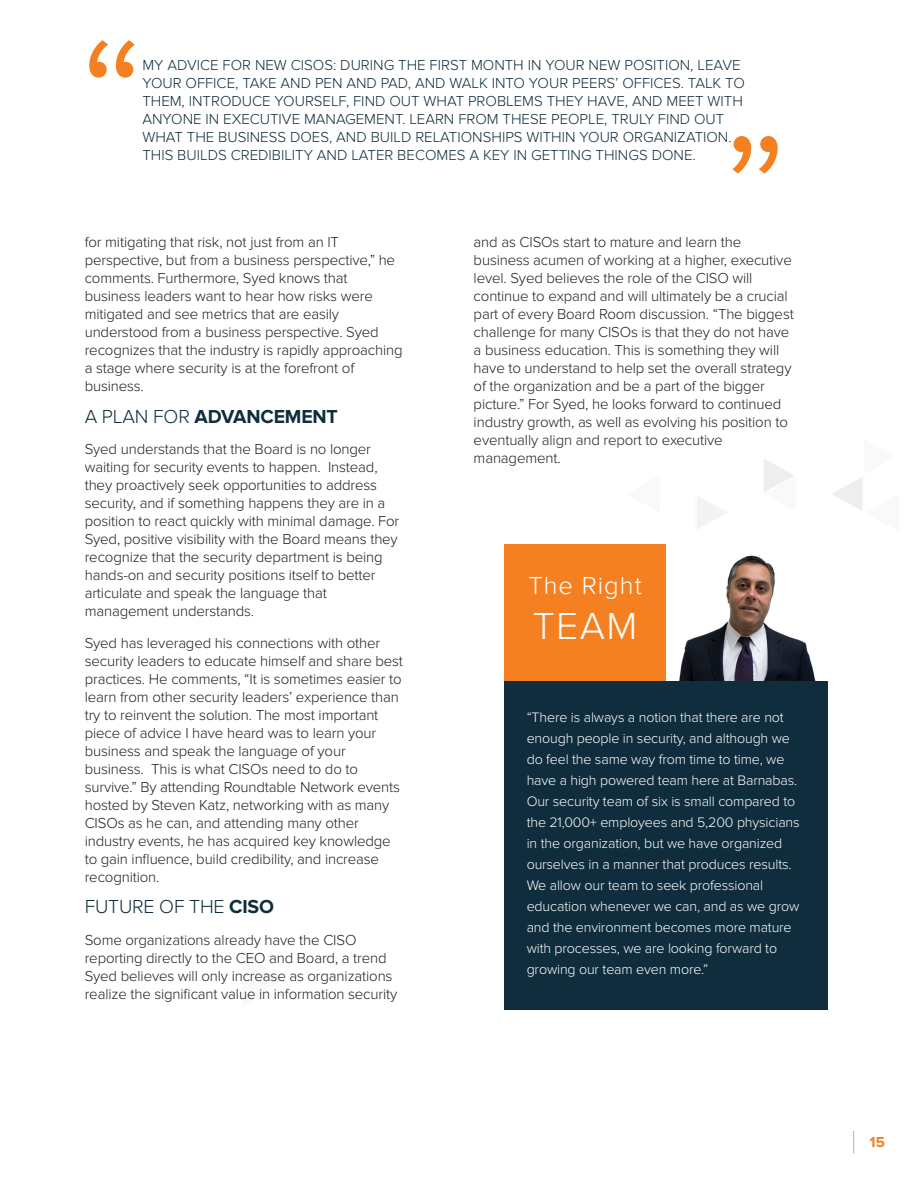
<style>
.page{position:relative;width:918px;height:1188px;background:#fff}
.page>*{position:absolute;margin:0;border:0;box-sizing:border-box;transform-origin:0 0}
.Section_headers{font:300 187.5px "Proxima Nova";color:#f58021}
.body_paragraph{font:300 39px "Proxima Nova";color:#fff}
.body_paragraph-2{font:300 25.5px "Proxima Nova";letter-spacing:.04em;color:#fff}
.body_paragraph-3{font:700 19.5px "Proxima Nova";letter-spacing:-.01em;color:#0f2d3c}
.body_paragraph-4{font:300 19.5px "Proxima Nova";letter-spacing:-.01em;color:#0f2d3c}
.body_paragraph-5{font:300 15px/18px "Proxima Nova";letter-spacing:-.01em;color:#231f20}
.CEO_Letter_Title{font:300 15px/18px "Proxima Nova";color:#0f2d3c}
.t1{font:700 15px "Proxima Nova";color:#f58021}
.body_paragraph-6{font:300 14.25px/21px "Proxima Nova";letter-spacing:-.01em;color:#fff}
.s1{font-weight:300}
.s2{font-weight:700}
</style>
<div class="page">
<svg style="left:697px;top:459px;width:165px;height:70px"></svg>
<div style="left:505px;top:680px;width:323px;height:330px;background:#0f2d3c"></div>
<svg style="left:853px;top:1131px;width:1px;height:23px"></svg>
<div style="left:505px;top:544px;width:323px;height:136px;background:#f58021"></div>
<img style="left:666px;top:544px;width:162px;height:136px">
<p class="Section_headers" style="left:78px;top:-3px;width:69px">“</p>
<p class="CEO_Letter_Title" style="left:142px;top:56px;width:604px">MY ADVICE FOR NEW CISOS: DURING THE FIRST MONTH IN YOUR NEW POSITION, LEAVE YOUR OFFICE, TAKE AND PEN AND PAD, AND WALK INTO YOUR PEERS’ OFFICES. TALK TO THEM, INTRODUCE YOURSELF, FIND OUT WHAT PROBLEMS THEY HAVE, AND MEET WITH ANYONE IN EXECUTIVE MANAGEMENT. LEARN FROM THESE PEOPLE, TRULY FIND OUT WHAT THE BUSINESS DOES, AND BUILD RELATIONSHIPS WITHIN YOUR ORGANIZATION.<br>THIS BUILDS CREDIBILITY AND LATER BECOMES A KEY IN GETTING THINGS DONE.</p>
<p class="Section_headers" style="left:721px;top:93px;width:69px">”</p>
<p class="body_paragraph-5" style="left:85px;top:233px;width:319px">for mitigating that risk, not just from an IT perspective, but from a business perspective,” he comments. Furthermore, Syed knows that business leaders want to hear how risks were mitigated and see metrics that are easily understood from a business perspective. Syed recognizes that the industry is rapidly approaching a stage where security is at the forefront of business.</p>
<p class="body_paragraph-3" style="left:85px;top:405px;width:255px"><span class="s1">A PLAN FOR</span> ADVANCEMENT</p>
<p class="body_paragraph-5" style="left:85px;top:440px;width:316px">Syed understands that the Board is no longer waiting for security events to happen. Instead, they proactively seek opportunities to address security, and if something happens they are in a position to react quickly with minimal damage. For Syed, positive visibility with the Board means they recognize that the security department is being hands-on and security positions itself to better articulate and speak the language that management understands.</p>
<p class="body_paragraph-5" style="left:85px;top:634px;width:320px">Syed has leveraged his connections with other security leaders to educate himself and share best practices. He comments, “It is sometimes easier to learn from other security leaders’ experience than try to reinvent the solution. The most important piece of advice I have heard was to learn your business and speak the language of your business. This is what CISOs need to do to survive.” By attending Roundtable Network events hosted by Steven Katz, networking with as many CISOs as he can, and attending many other industry events, he has acquired key knowledge to gain influence, build credibility, and increase recognition.</p>
<p class="body_paragraph-4" style="left:85px;top:896px;width:191px">FUTURE OF THE <span class="s2">CISO</span></p>
<p class="body_paragraph-5" style="left:85px;top:931px;width:314px">Some organizations already have the CISO reporting directly to the CEO and Board, a trend Syed believes will only increase as organizations realize the significant value in information security</p>
<p class="body_paragraph-5" style="left:474px;top:233px;width:322px">and as CISOs start to mature and learn the business acumen of working at a higher, executive level. Syed believes the role of the CISO will continue to expand and will ultimately be a crucial part of every Board Room discussion. “The biggest challenge for many CISOs is that they do not have a business education. This is something they will have to understand to help set the overall strategy of the organization and be a part of the bigger picture.” For Syed, he looks forward to continued industry growth, as well as evolving his position to eventually align and report to executive management.</p>
<p class="body_paragraph-2" style="left:528px;top:571px;width:115px">The Right</p>
<p class="body_paragraph" style="left:533px;top:604px;width:106px">TEAM</p>
<p class="body_paragraph-6" style="left:527px;top:707px;width:275px">“There is always a notion that there are not enough people in security, and although we do feel the same way from time to time, we have a high powered team here at Barnabas.<br>Our security team of six is small compared to the 21,000+ employees and 5,200 physicians in the organization, but we have organized ourselves in a manner that produces results.<br>We allow our team to seek professional education whenever we can, and as we grow and the environment becomes more mature with processes, we are looking forward to growing our team even more.”</p>
<p class="t1" style="left:870px;top:1134px;width:17px">15</p>
</div>
